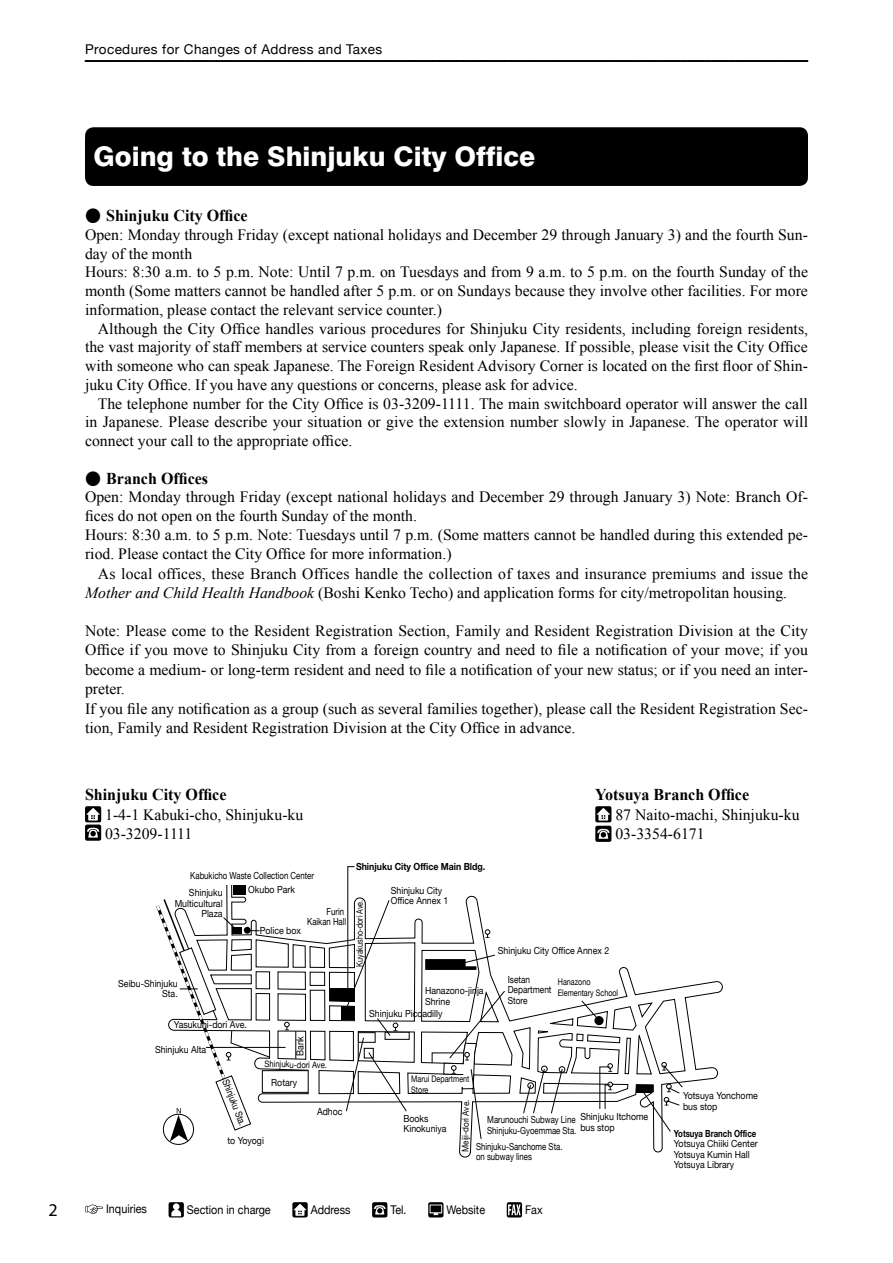
<style>
.page{position:relative;width:893px;height:1263px;background:#fff}
.page>*{position:absolute;margin:0;border:0;box-sizing:border-box;transform-origin:0 0}
.t1{font:800 27px "Swiss 721 BT";color:#fff}
.t2{font:18px "Myriad Pro";color:#000}
.t3{font:700 16.5px "Times New Roman";color:#000}
.t4{font:15.75px/18.8px "Times New Roman";color:#000}
.t5{font:13.5px "Helvetica Neue";letter-spacing:.03em;color:#000}
.t6{font:12px "Helvetica Neue";color:#000;scale:.9 1}
.t7{font:9.75px/10.5px "Helvetica Neue";color:#000;scale:.9 1}
.t8{font:9.75px/10.5px "Helvetica Neue";color:#000;scale:.8 1}
.t9{font:9.75px/10.5px "Helvetica Neue";color:#000;scale:.85 1}
.t10{font:700 9.75px "Helvetica Neue";color:#000;scale:.9 1}
.t11{font:700 9.75px "Helvetica Neue";color:#000;scale:.8 1}
.t12{font:9px/10.5px "Helvetica Neue";color:#000;scale:.8 1}
.t13{font:9px "Helvetica Neue";color:#000;scale:.85 1}
.t14{font:9px "Helvetica Neue";color:#000;scale:.9 1}
.s1{font-family:"Shin Go Pro";font-weight:300}
.s2{font-style:italic}
</style>
<div class="page">
<svg style="left:85px;top:127px;width:723px;height:11px;background:#070707"></svg>
<div style="left:85px;top:138px;width:723px;height:38px;background:#000"></div>
<svg style="left:85px;top:176px;width:723px;height:10px;background:#020202"></svg>
<svg style="left:85px;top:806px;width:16px;height:16px"></svg>
<svg style="left:86px;top:808px;width:14px;height:12px"></svg>
<div style="left:85px;top:824px;width:16px;height:17px;background:#000;border-radius:2px"></div>
<svg style="left:87px;top:828px;width:12px;height:10px"></svg>
<svg style="left:595px;top:806px;width:16px;height:16px"></svg>
<svg style="left:597px;top:808px;width:13px;height:12px"></svg>
<div style="left:595px;top:826px;width:16px;height:16px;background:#000;border-radius:2px"></div>
<svg style="left:597px;top:829px;width:13px;height:10px"></svg>
<svg style="left:226px;top:885px;width:497px;height:273px"></svg>
<svg style="left:485px;top:929px;width:5px;height:9px"></svg>
<svg style="left:284px;top:1022px;width:5px;height:8px"></svg>
<div style="left:594px;top:1016px;width:10px;height:9px;background:#000;border-radius:50%"></div>
<hr style="left:206px;top:1047px;width:80px;height:1px;background:#000">
<svg style="left:345px;top:866px;width:45px;height:145px"></svg>
<svg style="left:425px;top:954px;width:70px;height:16px"></svg>
<svg style="left:642px;top:1062px;width:41px;height:70px"></svg>
<svg style="left:599px;top:1063px;width:14px;height:46px"></svg>
<svg style="left:443px;top:990px;width:62px;height:149px"></svg>
<svg style="left:581px;top:1000px;width:19px;height:21px"></svg>
<svg style="left:156px;top:897px;width:118px;height:249px"></svg>
<svg style="left:523px;top:1066px;width:42px;height:48px"></svg>
<svg style="left:346px;top:1018px;width:61px;height:94px"></svg>
<svg style="left:85px;top:60px;width:723px;height:2px"></svg>
<svg style="left:85px;top:1204px;width:18px;height:10px"></svg>
<div style="left:169px;top:1202px;width:15px;height:15px;background:#000;border-radius:2px"></div>
<svg style="left:171px;top:1203px;width:10px;height:13px"></svg>
<div style="left:292px;top:1202px;width:16px;height:15px;background:#000;border-radius:2px"></div>
<svg style="left:294px;top:1204px;width:12px;height:12px"></svg>
<svg style="left:372px;top:1202px;width:15px;height:15px"></svg>
<svg style="left:374px;top:1205px;width:12px;height:9px"></svg>
<svg style="left:428px;top:1202px;width:15px;height:15px"></svg>
<svg style="left:430px;top:1204px;width:12px;height:11px"></svg>
<svg style="left:507px;top:1202px;width:15px;height:15px"></svg>
<svg style="left:508px;top:1204px;width:13px;height:11px"></svg>
<p class="t5" style="left:85px;top:40px;width:299px">Procedures for Changes of Address and Taxes</p>
<p class="t2" style="left:49px;top:1199px;width:11px">2</p>
<h1 class="t1" style="left:94px;top:140px;width:443px">Going to the Shinjuku City Office</h1>
<p class="t3" style="left:85px;top:204px;width:164px"><span class="s1">●</span> Shinjuku City Office</p>
<p class="t4" style="left:85px;top:225px;width:724px">Open: Monday through Friday (except national holidays and December 29 through January 3) and the fourth Sun&shy;day of the month<br>Hours: 8:30 a.m. to 5 p.m. Note: Until 7 p.m. on Tuesdays and from 9 a.m. to 5 p.m. on the fourth Sunday of the month (Some matters cannot be handled after 5 p.m. or on Sundays because they involve other facilities. For more information, please contact the relevant service counter.)</p>
<p class="t4" style="left:85px;top:319px;width:725px;text-align:justify;text-indent:13px">Although the City Office handles various procedures for Shinjuku City residents, including foreign residents, the vast majority of staff members at service counters speak only Japanese. If possible, please visit the City Office with someone who can speak Japanese. The Foreign Resident Advisory Corner is located on the first floor of Shin&shy;juku City Office. If you have any questions or concerns, please ask for advice.</p>
<p class="t4" style="left:85px;top:394px;width:724px;text-align:justify;text-indent:13px">The telephone number for the City Office is 03-3209-1111. The main switchboard operator will answer the call in Japanese. Please describe your situation or give the extension number slowly in Japanese. The operator will connect your call to the appropriate office.</p>
<p class="t3" style="left:85px;top:467px;width:125px"><span class="s1">●</span> Branch Offices</p>
<p class="t4" style="left:85px;top:487px;width:724px">Open: Monday through Friday (except national holidays and December 29 through January 3) Note: Branch Of&shy;fices do not open on the fourth Sunday of the month.<br>Hours: 8:30 a.m. to 5 p.m. Note: Tuesdays until 7 p.m. (Some matters cannot be handled during this extended pe&shy;riod. Please contact the City Office for more information.)</p>
<p class="t4" style="left:85px;top:564px;width:725px;text-indent:13px">As local offices, these Branch Offices handle the collection of taxes and insurance premiums and issue the<br><span class="s2">Mother and Child Health Handbook</span> (Boshi Kenko Techo) and application forms for city/metropolitan housing.</p>
<p class="t4" style="left:85px;top:620px;width:724px;line-height:19.5px">Note: Please come to the Resident Registration Section, Family and Resident Registration Division at the City Office if you move to Shinjuku City from a foreign country and need to file a notification of your move; if you become a medium- or long-term resident and need to file a notification of your new status; or if you need an inter&shy;preter.<br>If you file any notification as a group (such as several families together), please call the Resident Registration Sec&shy;tion, Family and Resident Registration Division at the City Office in advance.</p>
<p class="t3" style="left:85px;top:783px;width:143px">Shinjuku City Office</p>
<p class="t4" style="left:105px;top:804px;width:200px;line-height:19.6px">1-4-1 Kabuki-cho, Shinjuku-ku<br>03-3209-1111</p>
<p class="t8" style="left:248px;top:869px;width:84px;line-height:14.2px;text-indent:-58px">Kabukicho Waste Collection Center<br>Okubo Park</p>
<p class="t7" style="left:260px;top:926px;width:47px">Police box</p>
<p class="t7" style="left:175px;top:888px;width:55px;text-align:right">Shinjuku<br>Multicultural<br>Plaza</p>
<p class="t8" style="left:307px;top:906px;width:50px;text-align:right">Furin<br>Kaikan Hall</p>
<p class="t7" style="left:118px;top:978px;width:68px;text-align:right">Seibu-Shinjuku<br>Sta.</p>
<p class="t7" style="left:174px;top:1020px;width:83px">Yasukuni-dori Ave.</p>
<p class="t7" style="left:155px;top:1044px;width:58px">Shinjuku Alta</p>
<p class="t7" style="left:295px;top:1056px;width:24px;rotate:-90deg">Bank</p>
<p class="t9" style="left:230px;top:1078px;width:59px;rotate:69deg">Shinjuku Sta.</p>
<p class="t13" style="left:265px;top:1057px;width:75px;rotate:1deg">Shinjuku-dori Ave.</p>
<p class="t7" style="left:271px;top:1077px;width:30px">Rotary</p>
<p class="t7" style="left:317px;top:1107px;width:30px">Adhoc</p>
<p class="t7" style="left:228px;top:1136px;width:42px">to Yoyogi</p>
<p class="t10" style="left:356px;top:859px;width:145px">Shinjuku City Office Main Bldg.</p>
<p class="t7" style="left:391px;top:885px;width:65px">Shinjuku City<br>Office Annex 1</p>
<p class="t12" style="left:355px;top:967px;width:85px;rotate:-90deg">Kuyakusho-dori Ave.</p>
<p class="t7" style="left:425px;top:986px;width:67px">Hanazono-jinja<br>Shrine</p>
<p class="t7" style="left:369px;top:1008px;width:83px">Shinjuku Piccadilly</p>
<p class="t3" style="left:595px;top:783px;width:155px">Yotsuya Branch Office</p>
<p class="t4" style="left:615px;top:804px;width:186px;line-height:19.5px">87 Naito-machi, Shinjuku-ku<br>03-3354-6171</p>
<p class="t7" style="left:498px;top:946px;width:125px">Shinjuku City Office Annex 2</p>
<p class="t9" style="left:508px;top:974px;width:53px">Isetan<br>Department<br>Store</p>
<p class="t12" style="left:558px;top:977px;width:77px">Hanazono<br>Elementary School</p>
<p class="t12" style="left:411px;top:1074px;width:74px">Marui Department<br>Store</p>
<p class="t7" style="left:404px;top:1113px;width:49px">Books<br>Kinokuniya</p>
<p class="t14" style="left:459px;top:1151px;width:59px;rotate:-89deg">Meiji-dori Ave.</p>
<p class="t7" style="left:580px;top:1112px;width:77px">Shinjuku Itchome bus stop</p>
<p class="t8" style="left:487px;top:1115px;width:113px">Marunouchi Subway Line<br>Shinjuku-Gyoemmae Sta.</p>
<p class="t8" style="left:476px;top:1142px;width:110px">Shinjuku-Sanchome Sta. on subway lines</p>
<p class="t7" style="left:683px;top:1091px;width:85px">Yotsuya Yonchome bus stop</p>
<p class="t11" style="left:674px;top:1125px;width:104px">Yotsuya Branch Office</p>
<p class="t7" style="left:674px;top:1139px;width:94px">Yotsuya Chiiki Center<br>Yotsuya Kumin Hall<br>Yotsuya Library</p>
<p class="t6" style="left:106px;top:1200px;width:71px">Inquiries<span class="s1">　　</span></p>
<p class="t6" style="left:187px;top:1201px;width:119px">Section in charge<span class="s1">　　</span></p>
<p class="t6" style="left:311px;top:1201px;width:70px">Address<span class="s1">　　</span></p>
<p class="t6" style="left:390px;top:1201px;width:44px">Tel.<span class="s1">　　</span></p>
<p class="t6" style="left:447px;top:1201px;width:68px">Website<span class="s1">　　</span></p>
<p class="t6" style="left:525px;top:1201px;width:21px">Fax</p>
</div>
